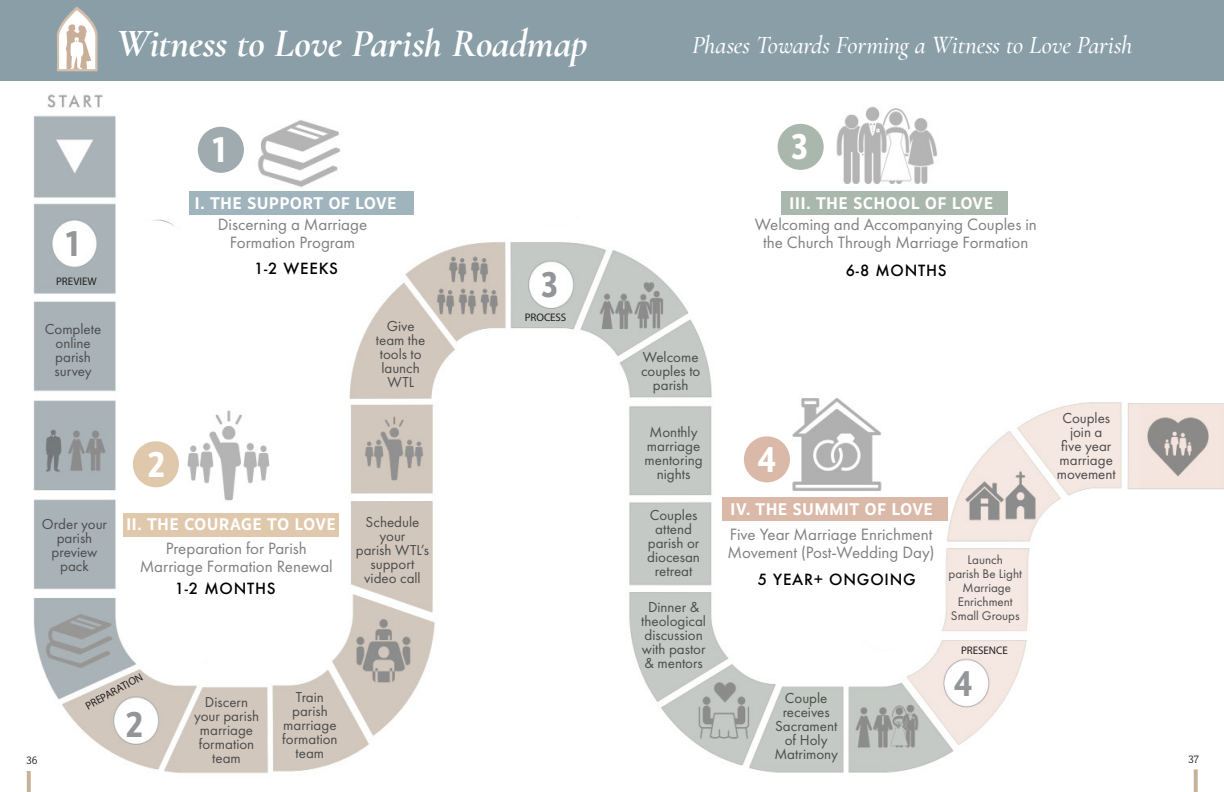
<style>
.page{position:relative;width:1224px;height:792px;background:#fff}
.page>*{position:absolute;margin:0;border:0;box-sizing:border-box;transform-origin:0 0}
.t1{font:italic 700 40px "Cormorant Garamond";letter-spacing:-.01em;color:#fff}
.t2{font:700 36px "Realist Narrow";color:#939598}
.t3{font:700 36px "Realist Narrow";color:#fff}
.t4{font:italic 500 25px "Cormorant Garamond";letter-spacing:-.015em;color:#fff}
.t5{font:17px/18px "Futura PT";color:#808080;text-align:center}
.t6{font:700 17px "Realist Narrow";letter-spacing:.05em;color:#fff}
.t7{font:15px/14px "Futura PT";color:#4b4c4d;text-align:center}
.t8{font:500 15px "Futura";letter-spacing:.05em;color:#000}
.t9{font:13px/14px "Futura PT";color:#4b4c4d;text-align:center}
.t10{font:12px "Fairplex Narrow OT";color:#231f20}
.t11{font:11px "Myriad Pro";color:#231f20}
</style>
<div class="page">
<img style="left:26px;top:94px;width:1198px;height:690px">
<div style="left:0;top:0;width:1224px;height:81px;background:#899ea7"></div>
<div style="left:189px;top:192px;width:224px;height:23px;background:#a0b4bd"></div>
<svg style="left:57px;top:7px;width:41px;height:64px"></svg>
<div style="left:124px;top:513px;width:215px;height:24px;background:#e0c8ac"></div>
<div style="left:781px;top:192px;width:226px;height:23px;background:#aab7ad"></div>
<div style="left:722px;top:497px;width:226px;height:24px;background:#dab9a8"></div>
<div style="left:124px;top:220px;width:63px;height:59px;background:#fff;border-radius:50%"></div>
<div style="left:151px;top:609px;width:63px;height:59px;background:#fff;border-radius:50%"></div>
<div style="left:524px;top:166px;width:63px;height:59px;background:#fff;border-radius:50%"></div>
<div style="left:855px;top:590px;width:63px;height:59px;background:#fff;border-radius:50%"></div>
<div style="left:198px;top:127px;width:46px;height:46px;background:#a0abaf;border-radius:50%"></div>
<div style="left:133px;top:441px;width:46px;height:46px;background:#e0c8ac;border-radius:50%"></div>
<div style="left:778px;top:124px;width:46px;height:46px;background:#aab7ad;border-radius:50%"></div>
<div style="left:744px;top:436px;width:46px;height:46px;background:#dab9a8;border-radius:50%"></div>
<svg style="left:27px;top:771px;width:4px;height:21px"></svg>
<svg style="left:1194px;top:769px;width:4px;height:23px"></svg>
<h1 class="t1" style="left:116px;top:27px;width:473px">Witness to Love Parish Roadmap</h1>
<h3 class="t4" style="left:692px;top:35px;width:442px">Phases Towards Forming a Witness to Love Parish</h3>
<h2 class="t2" style="left:66px;top:223px;width:15px">1</h2>
<p class="t11" style="left:56px;top:274px;width:42px">PREVIEW</p>
<p class="t7" style="left:45px;top:323px;width:58px">Complete online parish survey</p>
<p class="t7" style="left:42px;top:518px;width:67px">Order your parish preview pack</p>
<h2 class="t3" style="left:213px;top:129px;width:15px">1</h2>
<h2 class="t3" style="left:791px;top:126px;width:18px">3</h2>
<p class="t6" style="left:195px;top:193px;width:203px">I. THE SUPPORT OF LOVE</p>
<p class="t6" style="left:790px;top:193px;width:205px">III. THE SCHOOL OF LOVE</p>
<p class="t5" style="left:218px;top:217px;width:151px">Discerning a Marriage<br>Formation Program</p>
<p class="t5" style="left:755px;top:217px;width:284px">Welcoming and Accompanying Couples in the Church Through Marriage Formation</p>
<p class="t8" style="left:254px;top:260px;width:85px">1-2 WEEKS</p>
<p class="t8" style="left:846px;top:262px;width:102px">6-8 MONTHS</p>
<h2 class="t2" style="left:541px;top:263px;width:18px">3</h2>
<p class="t7" style="left:376px;top:320px;width:51px">Give team the tools to launch<br>WTL</p>
<h2 class="t3" style="left:148px;top:443px;width:19px">2</h2>
<p class="t6" style="left:126px;top:514px;width:211px">II. THE COURAGE TO LOVE</p>
<p class="t5" style="left:140px;top:541px;width:195px">Preparation for Parish<br>Marriage Formation Renewal</p>
<p class="t8" style="left:175px;top:580px;width:102px">1-2 MONTHS</p>
<p class="t7" style="left:356px;top:517px;width:75px">Schedule your<br>parish WTL’s support video call</p>
<p class="t11" style="left:525px;top:311px;width:43px">PROCESS</p>
<p class="t7" style="left:641px;top:351px;width:61px">Welcome couples to parish</p>
<p class="t7" style="left:645px;top:426px;width:60px">Monthly marriage mentoring nights</p>
<p class="t7" style="left:647px;top:509px;width:54px">Couples attend parish or diocesan retreat</p>
<p class="t7" style="left:641px;top:602px;width:66px">Dinner &amp; theological discussion with pastor &amp; mentors</p>
<h2 class="t3" style="left:758px;top:438px;width:20px">4</h2>
<p class="t6" style="left:731px;top:499px;width:204px">IV. THE SUMMIT OF LOVE</p>
<p class="t5" style="left:728px;top:527px;width:208px;text-align:left">Five Year Marriage Enrichment<br>Movement (Post-Wedding Day)</p>
<p class="t8" style="left:758px;top:571px;width:159px">5 YEAR+ ONGOING</p>
<p class="t9" style="left:949px;top:554px;width:75px">Launch<br>parish Be Light<br>Marriage<br>Enrichment<br>Small Groups</p>
<p class="t11" style="left:961px;top:644px;width:48px">PRESENCE</p>
<p class="t7" style="left:1057px;top:412px;width:60px">Couples join a<br>five year marriage movement</p>
<h2 class="t2" style="left:954px;top:663px;width:20px">4</h2>
<p class="t11" style="left:83px;top:701px;width:65px;rotate:-29deg">PREPARATION</p>
<p class="t7" style="left:194px;top:697px;width:67px">Discern your parish marriage formation team</p>
<p class="t7" style="left:282px;top:691px;width:57px">Train parish marriage formation team</p>
<p class="t7" style="left:774px;top:692px;width:65px">Couple receives<br>Sacrament of Holy<br>Matrimony</p>
<h2 class="t2" style="left:125px;top:703px;width:19px">2</h2>
<p class="t10" style="left:27px;top:753px;width:13px">36</p>
<p class="t10" style="left:1189px;top:752px;width:12px">37</p>
</div>
